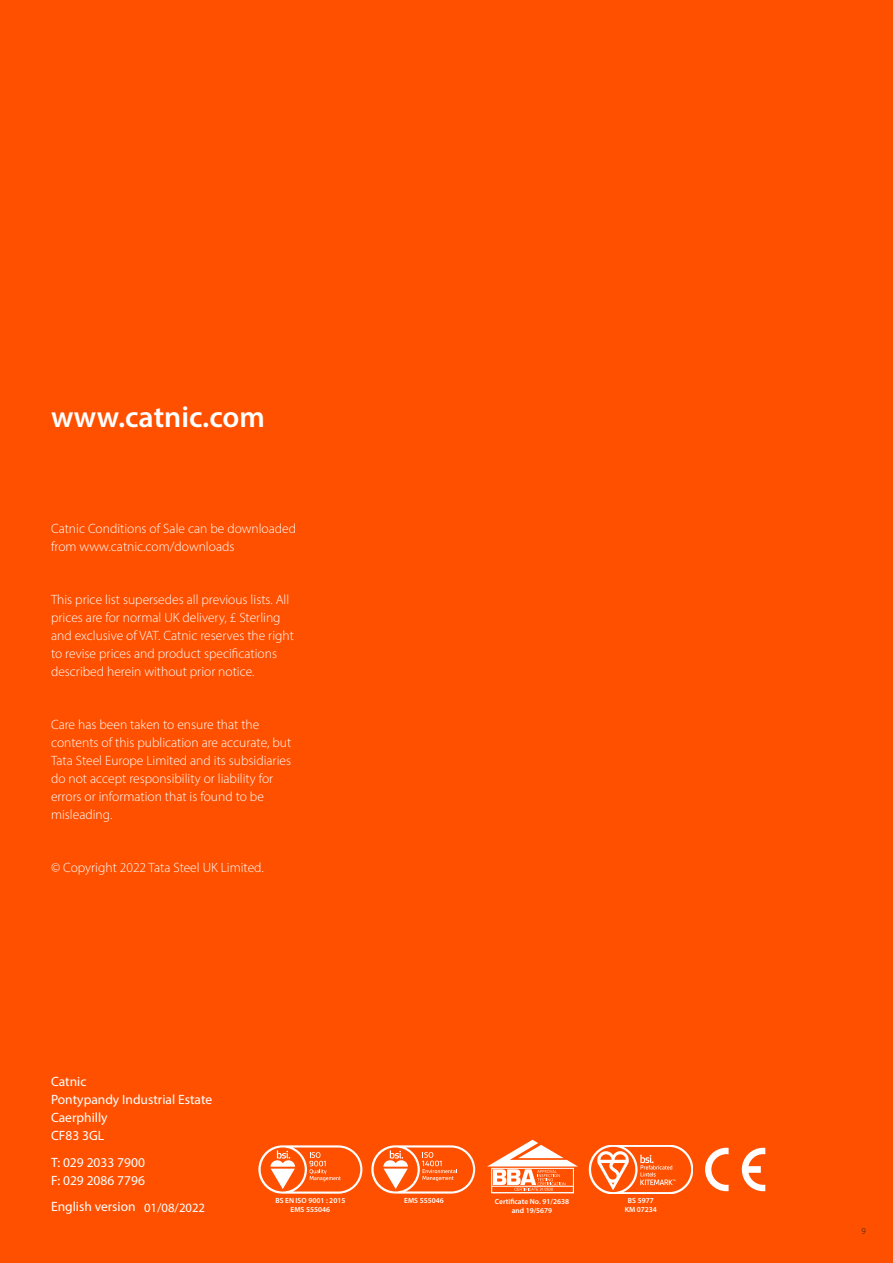
<style>
.page{position:relative;width:893px;height:1263px;background:#ff5000}
.page>*{position:absolute;margin:0;border:0;box-sizing:border-box;transform-origin:0 0}
.t1{font:600 30px "Myriad Pro";color:#fff}
.Body{font:300 13.5px/18px "Myriad Pro";color:#fff}
.Body-2{font:13.5px/18px "Myriad Pro";color:#fff}
.Back_Cover_Language{font:12.75px "Myriad Pro";color:#fff}
.t2{font:300 9px "Myriad Pro";color:#231f20}
.Body_copy{font:600 7.5px "Myriad Pro";color:#fff}
</style>
<div class="page">
<div style="left:491px;top:1186px;width:83px;height:7px;border:1px solid #fff"></div>
<svg style="left:487px;top:1140px;width:91px;height:51px"></svg>
<img style="left:589px;top:1145px;width:104px;height:48px">
<svg style="left:371px;top:1145px;width:104px;height:48px"></svg>
<svg style="left:258px;top:1145px;width:104px;height:49px"></svg>
<svg style="left:705px;top:1148px;width:24px;height:43px"></svg>
<svg style="left:742px;top:1148px;width:23px;height:43px"></svg>
<h3 class="t1" style="left:51px;top:398px;width:215px">www.catnic.com</h3>
<p class="Body" style="left:51px;top:520px;width:247px">Catnic Conditions of Sale can be downloaded from www.catnic.com/downloads</p>
<p class="Body" style="left:51px;top:591px;width:244px">This price list supersedes all previous lists. All prices are for normal UK delivery, £ Sterling and exclusive of VAT. Catnic reserves the right to revise prices and product specifications described herein without prior notice.</p>
<p class="Body" style="left:51px;top:716px;width:242px">Care has been taken to ensure that the contents of this publication are accurate, but Tata Steel Europe Limited and its subsidiaries do not accept responsibility or liability for errors or information that is found to be misleading.</p>
<p class="Body" style="left:51px;top:859px;width:214px">© Copyright 2022 Tata Steel UK Limited.</p>
<p class="Body-2" style="left:51px;top:1073px;width:163px">Catnic<br>Pontypandy Industrial Estate<br>Caerphilly<br>CF83 3GL</p>
<p class="Body-2" style="left:51px;top:1153px;width:95px">T: 029 2033 7900<br>F: 029 2086 7796</p>
<p class="Body-2" style="left:51px;top:1198px;width:86px">English version</p>
<p class="Back_Cover_Language" style="left:144px;top:1200px;width:63px">01/08/2022</p>
<p class="Body_copy" style="left:275px;top:1196px;width:71px">BS EN ISO 9001 : 2015</p>
<p class="Body_copy" style="left:404px;top:1196px;width:41px">EMS 555046</p>
<p class="Body_copy" style="left:291px;top:1205px;width:41px">EMS 555046</p>
<p class="Body_copy" style="left:495px;top:1197px;width:76px">Certificate No. 91/2638</p>
<p class="Body_copy" style="left:512px;top:1206px;width:42px">and 19/5679</p>
<p class="Body_copy" style="left:628px;top:1196px;width:27px">BS 5977</p>
<p class="Body_copy" style="left:625px;top:1205px;width:34px">KM 07234</p>
<p class="t2" style="left:862px;top:1225px;width:6px">9</p>
</div>
